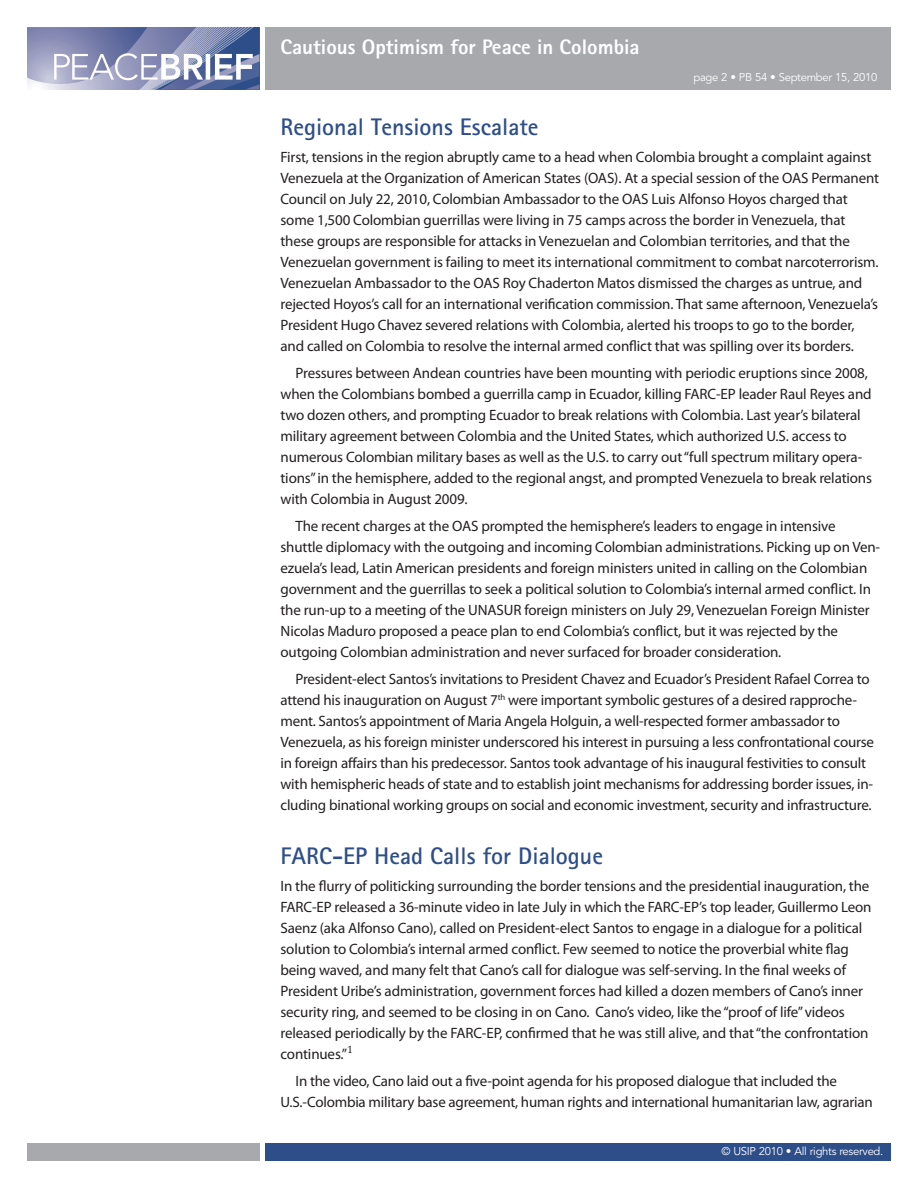
<style>
.page{position:relative;width:918px;height:1188px;background:#fff}
.page>*{position:absolute;margin:0;border:0;box-sizing:border-box;transform-origin:0 0}
.t1{font:700 24px "Rotis Sans Serif";color:#2e4e8a}
.t2{font:800 21px "Rotis Sans Serif";color:#fff}
.t3{font:15px/21px "Myriad Pro";letter-spacing:-.01em;color:#231f20}
.t4{font:11.25px "Avenir LT Std";letter-spacing:-.025em;color:#fff}
</style>
<div class="page">
<div style="left:265px;top:1143px;width:626px;height:18px;background:#2e4e8a"></div>
<div style="left:27px;top:1143px;width:233px;height:18px;background:#a8a9ad"></div>
<div style="left:265px;top:27px;width:626px;height:63px;background:#a8a9ad"></div>
<svg style="left:27px;top:27px;width:233px;height:63px;background:#9199bc"></svg>
<h2 class="t2" style="left:280px;top:34px;width:361px">Cautious Optimism for Peace in Colombia</h2>
<p class="t4" style="left:693px;top:71px;width:185px">page 2 • PB 54 • September 15, 2010</p>
<h1 class="t1" style="left:280px;top:112px;width:260px">Regional Tensions Escalate</h1>
<p class="t3" style="left:280px;top:146px;width:600px">First, tensions in the region abruptly came to a head when Colombia brought a complaint against Venezuela at the Organization of American States (OAS). At a special session of the OAS Permanent Council on July 22, 2010, Colombian Ambassador to the OAS Luis Alfonso Hoyos charged that some 1,500 Colombian guerrillas were living in 75 camps across the border in Venezuela, that these groups are responsible for attacks in Venezuelan and Colombian territories, and that the Venezuelan government is failing to meet its international commitment to combat narcoterrorism.<br>Venezuelan Ambassador to the OAS Roy Chaderton Matos dismissed the charges as untrue, and rejected Hoyos’s call for an international verification commission. That same afternoon, Venezuela’s President Hugo Chavez severed relations with Colombia, alerted his troops to go to the border, and called on Colombia to resolve the internal armed conflict that was spilling over its borders.</p>
<p class="t3" style="left:280px;top:362px;width:593px;text-indent:15px">Pressures between Andean countries have been mounting with periodic eruptions since 2008, when the Colombians bombed a guerrilla camp in Ecuador, killing FARC-EP leader Raul Reyes and two dozen others, and prompting Ecuador to break relations with Colombia. Last year’s bilateral military agreement between Colombia and the United States, which authorized U.S. access to numerous Colombian military bases as well as the U.S. to carry out “full spectrum military opera&shy;tions” in the hemisphere, added to the regional angst, and prompted Venezuela to break relations with Colombia in August 2009.</p>
<p class="t3" style="left:280px;top:515px;width:601px;text-indent:15px">The recent charges at the OAS prompted the hemisphere’s leaders to engage in intensive shuttle diplomacy with the outgoing and incoming Colombian administrations. Picking up on Ven&shy;ezuela’s lead, Latin American presidents and foreign ministers united in calling on the Colombian government and the guerrillas to seek a political solution to Colombia’s internal armed conflict. In the run-up to a meeting of the UNASUR foreign ministers on July 29, Venezuelan Foreign Minister Nicolas Maduro proposed a peace plan to end Colombia’s conflict, but it was rejected by the outgoing Colombian administration and never surfaced for broader consideration.</p>
<p class="t3" style="left:280px;top:668px;width:595px;text-indent:15px">President-elect Santos’s invitations to President Chavez and Ecuador’s President Rafael Correa to attend his inauguration on August 7<sup>th</sup> were important symbolic gestures of a desired rapproche&shy;ment. Santos’s appointment of Maria Angela Holguin, a well-respected former ambassador to Venezuela, as his foreign minister underscored his interest in pursuing a less confrontational course in foreign affairs than his predecessor. Santos took advantage of his inaugural festivities to consult with hemispheric heads of state and to establish joint mechanisms for addressing border issues, in&shy;cluding binational working groups on social and economic investment, security and infrastructure.</p>
<h1 class="t1" style="left:280px;top:841px;width:324px">FARC-EP Head Calls for Dialogue</h1>
<p class="t3" style="left:280px;top:875px;width:593px">In the flurry of politicking surrounding the border tensions and the presidential inauguration, the FARC-EP released a 36-minute video in late July in which the FARC-EP’s top leader, Guillermo Leon Saenz (aka Alfonso Cano), called on President-elect Santos to engage in a dialogue for a political solution to Colombia’s internal armed conflict. Few seemed to notice the proverbial white flag being waved, and many felt that Cano’s call for dialogue was self-serving. In the final weeks of President Uribe’s administration, government forces had killed a dozen members of Cano’s inner security ring, and seemed to be closing in on Cano. Cano’s video, like the “proof of life” videos released periodically by the FARC-EP, confirmed that he was still alive, and that “the confrontation continues.”<sup>1</sup></p>
<p class="t3" style="left:280px;top:1070px;width:594px;text-indent:15px">In the video, Cano laid out a five-point agenda for his proposed dialogue that included the<br>U.S.-Colombia military base agreement, human rights and international humanitarian law, agrarian</p>
<p class="t4" style="left:722px;top:1145px;width:163px">© USIP 2010 • All rights reserved.</p>
</div>
